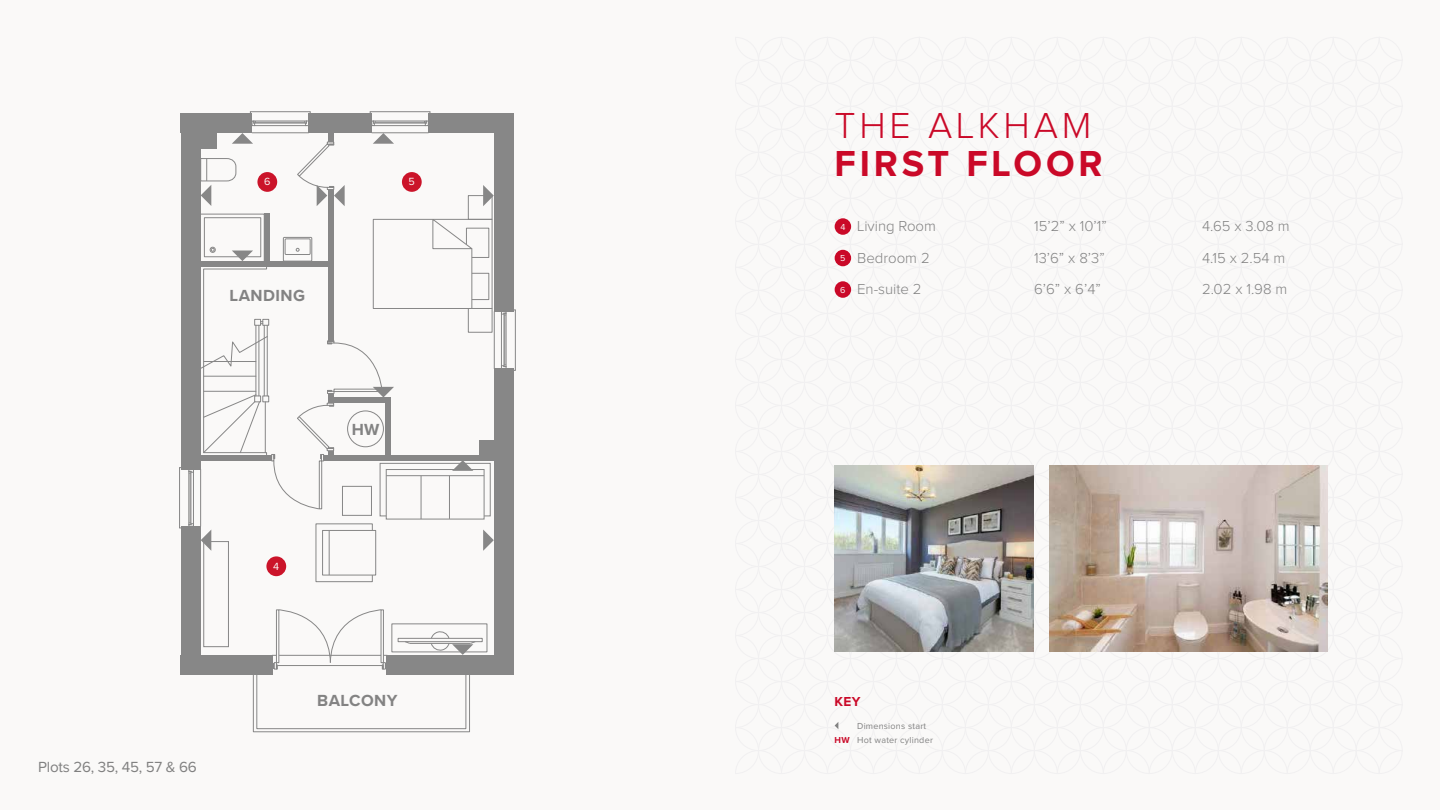
<style>
.page{position:relative;width:1440px;height:810px;background:#faf9f8}
.page>*{position:absolute;margin:0;border:0;box-sizing:border-box;transform-origin:0 0}
.t1{font:700 37.5px "Proxima Nova";letter-spacing:.1em;color:#ca0928}
.t2{font:300 37.5px "Proxima Nova";letter-spacing:.1em;color:#ca0928}
.t3{font:700 16.65px "Proxima Nova";letter-spacing:.025em;color:#838383}
.t4{font:15.23px "Proxima Nova";letter-spacing:-.015em;color:#808080}
.t5{font:300 15px "Proxima Nova";color:#828282}
.t6{font:700 13.5px "Proxima Nova";color:#ca0928}
.t7{font:10.8px "Proxima Nova";color:#fbfaf9}
.t8{font:9px/13.5px "Proxima Nova";letter-spacing:.025em;color:#828282}
.s1{font-weight:400;font-size:9px;color:#faf9f8}
.s2{font-weight:700;color:#ca0928}
</style>
<div class="page">
<div style="left:181px;top:113px;width:71px;height:20px;background:#878787"></div>
<div style="left:309px;top:113px;width:63px;height:20px;background:#878787"></div>
<div style="left:428px;top:113px;width:86px;height:20px;background:#878787"></div>
<div style="left:181px;top:115px;width:20px;height:354px;background:#878787"></div>
<div style="left:181px;top:526px;width:20px;height:146px;background:#878787"></div>
<div style="left:199px;top:128px;width:17px;height:21px;background:#878787"></div>
<div style="left:181px;top:655px;width:92px;height:20px;background:#878787"></div>
<div style="left:386px;top:655px;width:128px;height:20px;background:#878787"></div>
<div style="left:494px;top:369px;width:20px;height:304px;background:#878787"></div>
<div style="left:494px;top:121px;width:20px;height:191px;background:#878787"></div>
<div style="left:328px;top:127px;width:5px;height:15px;background:#878787"></div>
<div style="left:328px;top:189px;width:5px;height:152px;background:#878787"></div>
<div style="left:264px;top:213px;width:6px;height:50px;background:#878787"></div>
<svg style="left:252px;top:121px;width:57px;height:5px"></svg>
<hr style="left:255px;top:122px;width:50px;height:1px;background:#878787">
<div style="left:250px;top:111px;width:60px;height:3px;border:1px solid #878787"></div>
<hr style="left:252px;top:133px;width:57px;height:1px;background:#878787">
<svg style="left:372px;top:121px;width:56px;height:5px"></svg>
<hr style="left:375px;top:122px;width:50px;height:1px;background:#878787">
<div style="left:370px;top:111px;width:60px;height:3px;border:1px solid #878787"></div>
<hr style="left:372px;top:133px;width:57px;height:1px;background:#878787">
<svg style="left:501px;top:312px;width:6px;height:57px"></svg>
<hr style="left:505px;top:315px;width:1px;height:50px;background:#878787">
<div style="left:513px;top:310px;width:3px;height:61px;border:1px solid #878787"></div>
<hr style="left:494px;top:311px;width:1px;height:58px;background:#878787">
<div style="left:179px;top:467px;width:2px;height:61px;border:1px solid #878787"></div>
<div style="left:204px;top:217px;width:57px;height:40px;border:1px solid #878787"></div>
<div style="left:200px;top:214px;width:64px;height:50px;border:1px solid #878787"></div>
<div style="left:468px;top:195px;width:24px;height:25px;border:1px solid #878787"></div>
<div style="left:392px;top:624px;width:95px;height:28px;border:1px solid #878787"></div>
<div style="left:398px;top:638px;width:84px;height:4px;border:1px solid #878787"></div>
<div style="left:204px;top:541px;width:25px;height:106px;border:1px solid #878787"></div>
<svg style="left:201px;top:158px;width:35px;height:48px"></svg>
<svg style="left:232px;top:133px;width:21px;height:11px"></svg>
<svg style="left:297px;top:137px;width:48px;height:69px"></svg>
<svg style="left:483px;top:185px;width:11px;height:21px"></svg>
<svg style="left:373px;top:133px;width:21px;height:11px"></svg>
<svg style="left:188px;top:219px;width:306px;height:363px"></svg>
<svg style="left:253px;top:609px;width:223px;height:123px"></svg>
<div style="left:266px;top:556px;width:20px;height:20px;background:#cb142a;border-radius:50%"></div>
<div style="left:402px;top:172px;width:20px;height:20px;background:#cb142a;border-radius:50%"></div>
<div style="left:257px;top:172px;width:20px;height:20px;background:#cb142a;border-radius:50%"></div>
<svg style="left:834px;top:218px;width:494px;height:511px"></svg>
<p class="t7" style="left:264px;top:174px;width:8px">6</p>
<p class="t7" style="left:409px;top:174px;width:8px">5</p>
<p class="t3" style="left:230px;top:283px;width:77px">LANDING</p>
<p class="t3" style="left:352px;top:417px;width:29px">HW</p>
<p class="t4" style="left:38px;top:760px;width:160px">Plots 26, 35, 45, 57 &amp; 66</p>
<p class="t7" style="left:273px;top:558px;width:8px">4</p>
<p class="t3" style="left:317px;top:689px;width:82px">BALCONY</p>
<h1 class="t2" style="left:835px;top:108px;width:258px">THE ALKHAM</h1>
<h1 class="t1" style="left:835px;top:146px;width:269px">FIRST FLOOR</h1>
<p class="t5" style="left:840px;top:219px;width:97px"><span class="s1">4</span> Living Room</p>
<p class="t5" style="left:1034px;top:219px;width:74px">15’2” x 10’1”</p>
<p class="t5" style="left:1202px;top:219px;width:89px">4.65 x 3.08 m</p>
<p class="t5" style="left:840px;top:251px;width:91px"><span class="s1">5</span> Bedroom 2</p>
<p class="t5" style="left:1034px;top:251px;width:72px">13’6” x 8’3”</p>
<p class="t5" style="left:1202px;top:251px;width:85px">4.15 x 2.54 m</p>
<p class="t5" style="left:840px;top:282px;width:83px"><span class="s1">6</span> En-suite 2</p>
<p class="t5" style="left:1034px;top:282px;width:68px">6’6” x 6’4”</p>
<p class="t5" style="left:1202px;top:282px;width:87px">2.02 x 1.98 m</p>
<p class="t6" style="left:835px;top:695px;width:27px">KEY</p>
<p class="t8" style="left:835px;top:720px;width:100px;text-indent:22px">Dimensions start<br><span class="s2">HW</span> Hot water cylinder</p>
</div>
